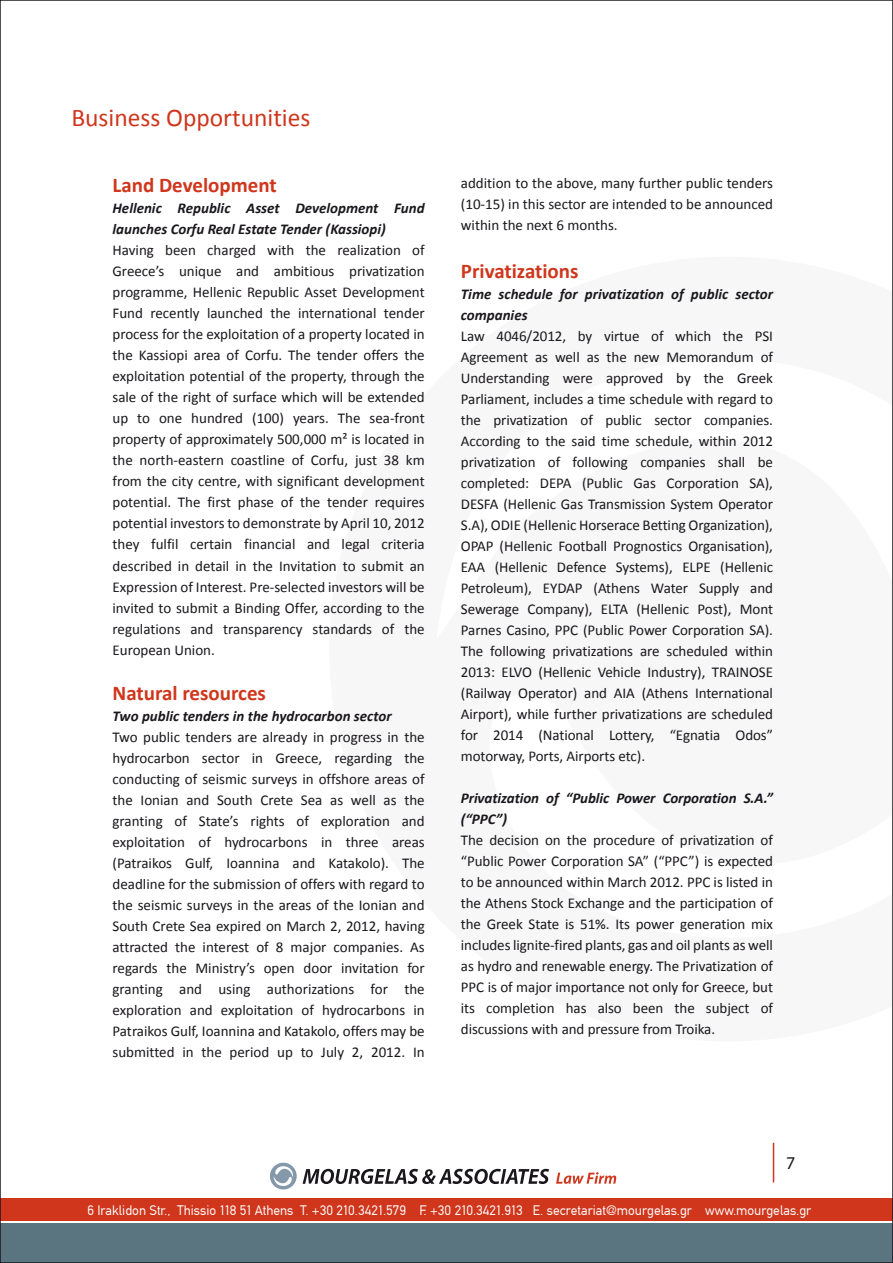
<style>
.page{position:relative;width:893px;height:1263px;background:#fff}
.page>*{position:absolute;margin:0;border:0;box-sizing:border-box;transform-origin:0 0}
.t1{font:25.5px "Calibri";color:#cf361c}
.t2{font:700 21px "Calibri";color:#cf361c}
.t3{font:18px "Myriad Pro";color:#1a171c}
.t4{font:15px/21px "Calibri";letter-spacing:-.005em;color:#1a171c}
.t5{font:13.5px "CF Din";color:#fff}
.s1{font-weight:700;font-style:italic}
</style>
<div class="page">
<div style="left:1px;top:1224px;width:892px;height:39px;background:#5a757f"></div>
<div style="left:1px;top:1199px;width:892px;height:22px;background:#cf361c"></div>
<hr style="left:773px;top:1143px;width:1px;height:39px;background:#cf361c">
<div style="left:270px;top:1163px;width:27px;height:26px;background:#8498a9;border-radius:50%"></div>
<svg style="left:273px;top:1164px;width:20px;height:23px"></svg>
<svg style="left:303px;top:1169px;width:246px;height:15px"></svg>
<svg style="left:556px;top:1172px;width:60px;height:12px"></svg>
<p class="t1" style="left:71px;top:101px;width:241px">Business Opportunities</p>
<p class="t2" style="left:113px;top:172px;width:166px">Land Development</p>
<p class="t4" style="left:113px;top:198px;width:314px"><span class="s1">Hellenic Republic Asset Development Fund launches Corfu Real Estate Tender (Kassiopi)<br></span>Having been charged with the realization of Greece’s unique and ambitious privatization programme, Hellenic Republic Asset Development Fund recently launched the international tender process for the exploitation of a property located in the Kassiopi area of Corfu. The tender offers the exploitation potential of the property, through the sale of the right of surface which will be extended up to one hundred (100) years. The sea-front property of approximately 500,000 m² is located in the north-eastern coastline of Corfu, just 38 km from the city centre, with significant development potential. The first phase of the tender requires potential investors to demonstrate by April 10, 2012 they fulfil certain financial and legal criteria described in detail in the Invitation to submit an Expression of Interest. Pre-selected investors will be invited to submit a Binding Offer, according to the regulations and transparency standards of the European Union.</p>
<p class="t2" style="left:113px;top:679px;width:155px">Natural resources</p>
<p class="t4" style="left:113px;top:705px;width:314px"><span class="s1">Two public tenders in the hydrocarbon sector<br></span>Two public tenders are already in progress in the hydrocarbon sector in Greece, regarding the conducting of seismic surveys in offshore areas of the Ionian and South Crete Sea as well as the granting of State’s rights of exploration and exploitation of hydrocarbons in three areas (Patraikos Gulf, Ioannina and Katakolo). The deadline for the submission of offers with regard to the seismic surveys in the areas of the Ionian and South Crete Sea expired on March 2, 2012, having attracted the interest of 8 major companies. As regards the Ministry’s open door invitation for granting and using authorizations for the exploration and exploitation of hydrocarbons in Patraikos Gulf, Ioannina and Katakolo, offers may be submitted in the period up to July 2, 2012. In</p>
<p class="t4" style="left:461px;top:173px;width:314px;text-align:justify">addition to the above, many further public tenders (10-15) in this sector are intended to be announced within the next 6 months.</p>
<p class="t2" style="left:461px;top:258px;width:119px">Privatizations</p>
<p class="t4" style="left:461px;top:284px;width:314px"><span class="s1">Time schedule for privatization of public sector companies<br></span>Law 4046/2012, by virtue of which the PSI Agreement as well as the new Memorandum of Understanding were approved by the Greek Parliament, includes a time schedule with regard to the privatization of public sector companies.<br>According to the said time schedule, within 2012 privatization of following companies shall be completed: DEPA (Public Gas Corporation SA), DESFA (Hellenic Gas Transmission System Operator S.A), ODIE (Hellenic Horserace Betting Organization), OPAP (Hellenic Football Prognostics Organisation), EAA (Hellenic Defence Systems), ELPE (Hellenic Petroleum), EYDAP (Athens Water Supply and Sewerage Company), ELTA (Hellenic Post), Mont Parnes Casino, PPC (Public Power Corporation SA).<br>The following privatizations are scheduled within 2013: ELVO (Hellenic Vehicle Industry), TRAINOSE (Railway Operator) and AIA (Athens International Airport), while further privatizations are scheduled for 2014 (National Lottery, “Egnatia Odos” motorway, Ports, Airports etc).</p>
<p class="t4" style="left:461px;top:788px;width:314px"><span class="s1">Privatization of “Public Power Corporation S.A.” (“PPC”)<br></span>The decision on the procedure of privatization of “Public Power Corporation SA” (“PPC”) is expected to be announced within March 2012. PPC is listed in the Athens Stock Exchange and the participation of the Greek State is 51%. Its power generation mix includes lignite-fired plants, gas and oil plants as well as hydro and renewable energy. The Privatization of PPC is of major importance not only for Greece, but its completion has also been the subject of discussions with and pressure from Troika.</p>
<p class="t3" style="left:786px;top:1152px;width:11px">7</p>
<p class="t5" style="left:87px;top:1202px;width:725px">6 Iraklidon Str., Thissio 118 51 Athens T. +30 210.3421.579 F. +30 210.3421.913 E. secretariat@mourgelas.gr www.mourgelas.gr</p>
</div>
